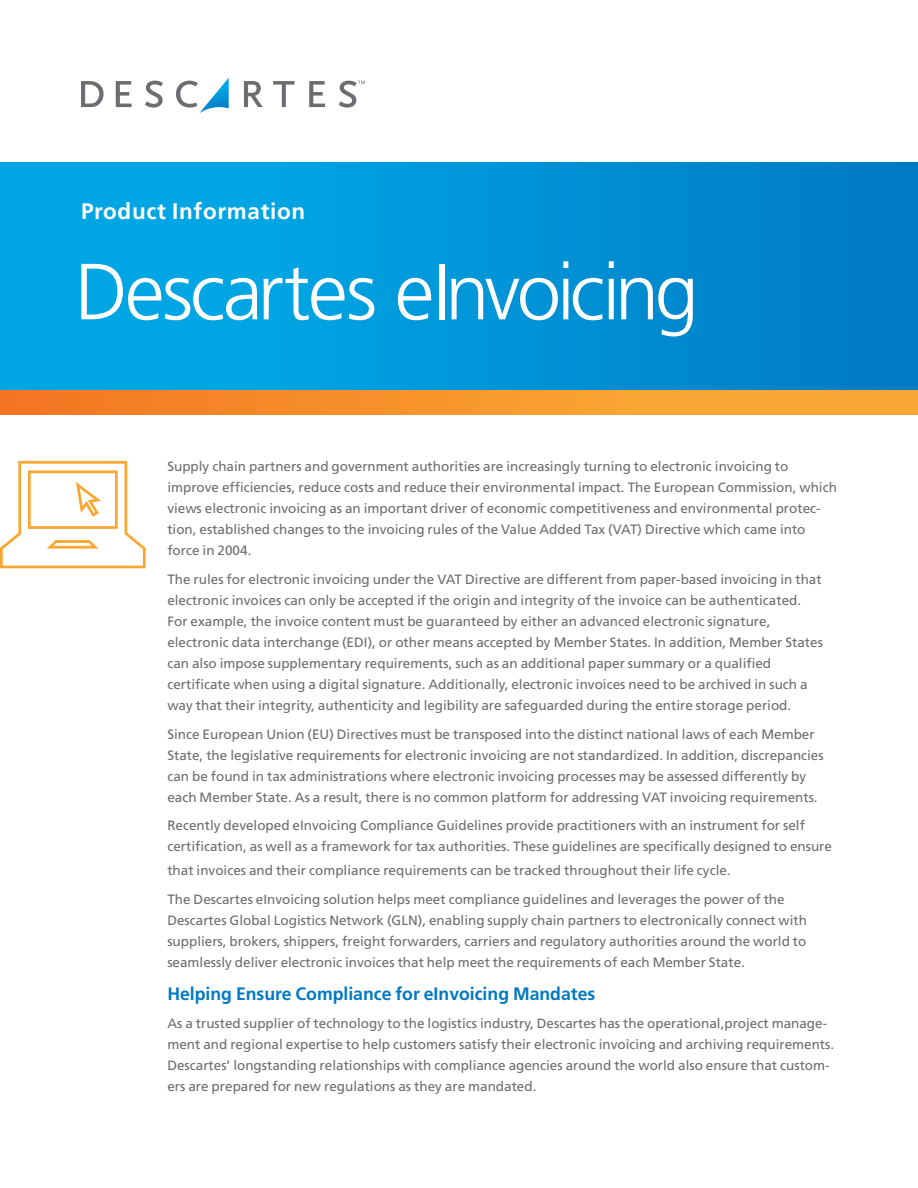
<style>
.page{position:relative;width:918px;height:1188px;background:#fff}
.page>*{position:absolute;margin:0;border:0;box-sizing:border-box;transform-origin:0 0}
.Product_Name{font:300 79.5px "Frutiger LT Std";letter-spacing:-.04em;color:#fff}
.Body_Copy{font:700 22.5px "Frutiger LT Std";letter-spacing:.03em;color:#fff}
.Box_Copy{font:700 18px "Frutiger LT Std";color:#0079c2}
.t1{font:13.5px/21px "Frutiger LT Std";color:#6c6d70}
</style>
<div class="page">
<div style="left:0;top:162px;width:918px;height:229px;background:linear-gradient(to right,#00aeea,#007dc5)"></div>
<svg style="left:81px;top:81px;width:23px;height:26px"></svg>
<svg style="left:116px;top:81px;width:16px;height:26px"></svg>
<svg style="left:145px;top:81px;width:18px;height:27px"></svg>
<svg style="left:244px;top:81px;width:19px;height:26px"></svg>
<svg style="left:273px;top:81px;width:22px;height:26px"></svg>
<svg style="left:309px;top:81px;width:16px;height:26px"></svg>
<svg style="left:339px;top:81px;width:26px;height:27px"></svg>
<svg style="left:176px;top:78px;width:53px;height:35px"></svg>
<div style="left:0;top:391px;width:918px;height:23px;background:linear-gradient(to right,#f37822,#fbb037)"></div>
<svg style="left:0;top:461px;width:146px;height:107px"></svg>
<p class="Body_Copy" style="left:81px;top:198px;width:226px">Product Information</p>
<p class="Product_Name" style="left:75px;top:247px;width:625px">Descartes eInvoicing</p>
<p class="t1" style="left:167px;top:456px;width:623px">Supply chain partners and government authorities are increasingly turning to electronic invoicing to</p>
<p class="t1" style="left:167px;top:477px;width:671px">improve efficiencies, reduce costs and reduce their environmental impact. The European Commission, which views electronic invoicing as an important driver of economic competitiveness and environmental protec&shy;tion, established changes to the invoicing rules of the Value Added Tax (VAT) Directive which came into force in 2004.</p>
<p class="t1" style="left:167px;top:569px;width:656px">The rules for electronic invoicing under the VAT Directive are different from paper-based invoicing in that</p>
<p class="t1" style="left:167px;top:590px;width:635px">electronic invoices can only be accepted if the origin and integrity of the invoice can be authenticated.</p>
<p class="t1" style="left:167px;top:611px;width:605px">For example, the invoice content must be guaranteed by either an advanced electronic signature,</p>
<p class="t1" style="left:167px;top:632px;width:657px">electronic data interchange (EDI), or other means accepted by Member States. In addition, Member States</p>
<p class="t1" style="left:167px;top:653px;width:605px">can also impose supplementary requirements, such as an additional paper summary or a qualified</p>
<p class="t1" style="left:167px;top:674px;width:642px">certificate when using a digital signature. Additionally, electronic invoices need to be archived in such a</p>
<p class="t1" style="left:167px;top:695px;width:625px">way that their integrity, authenticity and legibility are safeguarded during the entire storage period.</p>
<p class="t1" style="left:167px;top:724px;width:649px">Since European Union (EU) Directives must be transposed into the distinct national laws of each Member</p>
<p class="t1" style="left:167px;top:745px;width:658px">State, the legislative requirements for electronic invoicing are not standardized. In addition, discrepancies</p>
<p class="t1" style="left:167px;top:766px;width:640px">can be found in tax administrations where electronic invoicing processes may be assessed differently by</p>
<p class="t1" style="left:167px;top:787px;width:652px">each Member State. As a result, there is no common platform for addressing VAT invoicing requirements.</p>
<p class="t1" style="left:167px;top:815px;width:666px">Recently developed eInvoicing Compliance Guidelines provide practitioners with an instrument for self certification, as well as a framework for tax authorities. These guidelines are specifically designed to ensure</p>
<p class="t1" style="left:167px;top:860px;width:565px">that invoices and their compliance requirements can be tracked throughout their life cycle.</p>
<p class="t1" style="left:167px;top:889px;width:641px">The Descartes eInvoicing solution helps meet compliance guidelines and leverages the power of the Descartes Global Logistics Network (GLN), enabling supply chain partners to electronically connect with suppliers, brokers, shippers, freight forwarders, carriers and regulatory authorities around the world to seamlessly deliver electronic invoices that help meet the requirements of each Member State.</p>
<p class="Box_Copy" style="left:167px;top:983px;width:429px">Helping Ensure Compliance for eInvoicing Mandates</p>
<p class="t1" style="left:167px;top:1013px;width:668px">As a trusted supplier of technology to the logistics industry, Descartes has the operational,project manage&shy;ment and regional expertise to help customers satisfy their electronic invoicing and archiving requirements.<br>Descartes’ longstanding relationships with compliance agencies around the world also ensure that custom&shy;ers are prepared for new regulations as they are mandated.</p>
</div>
